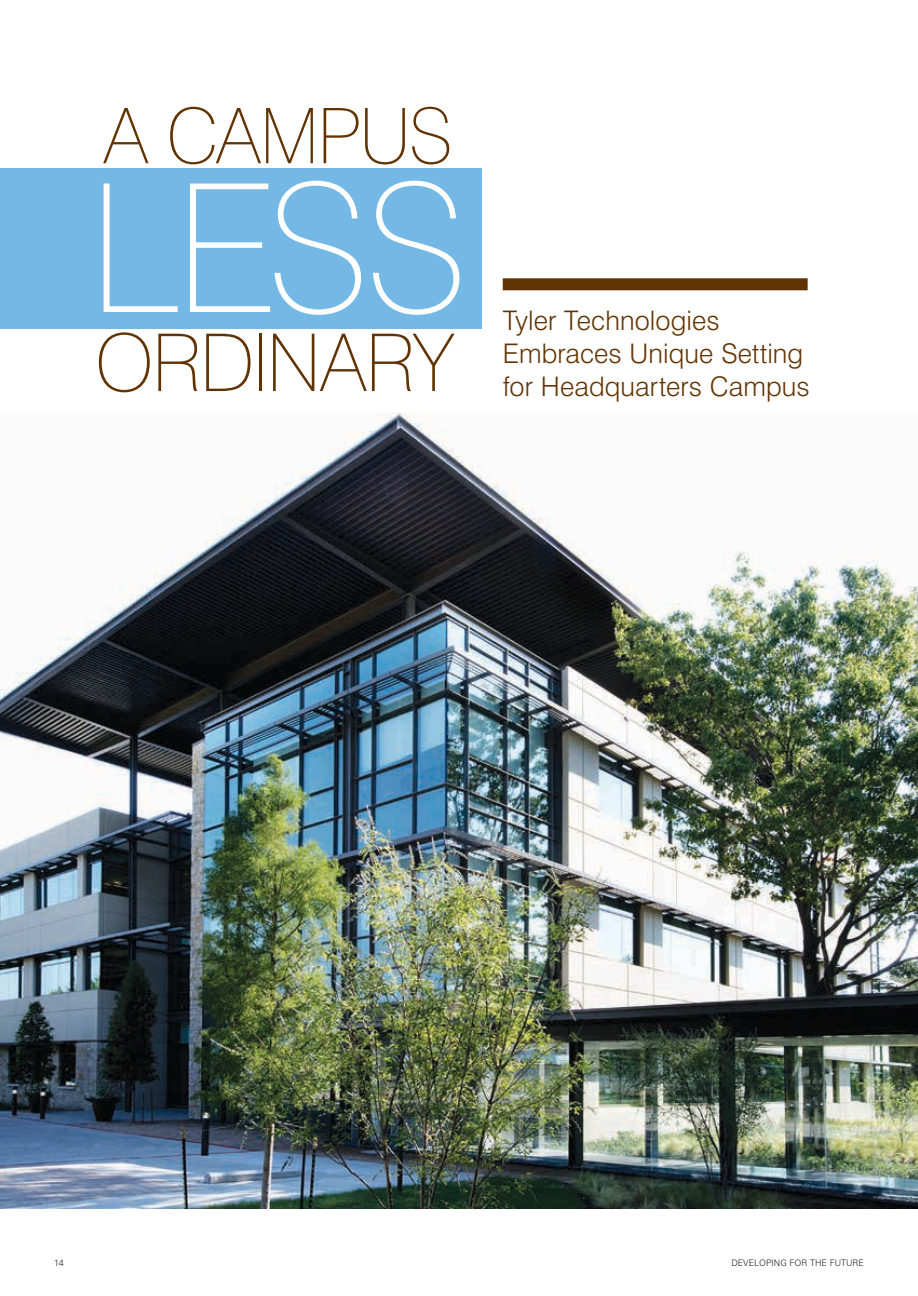
<style>
.page{position:relative;width:918px;height:1296px;background:#fff}
.page>*{position:absolute;margin:0;border:0;box-sizing:border-box;transform-origin:0 0}
.t1{font:100 178.65px "Swiss 721 BT";color:#fff}
.t2{font:100 79.8px "Swiss 721 BT";letter-spacing:-.025em;color:#623302}
.t3{font:100 76.8px "Swiss 721 BT";letter-spacing:-.03em;color:#623302}
.t4{font:300 27px/33px "Swiss 721 BT";letter-spacing:.005em;color:#623302}
.t5{font:300 9px "Zurich BT";color:#231f20}
</style>
<div class="page">
<div style="left:0;top:168px;width:482px;height:161px;background:#74b9e6"></div>
<img style="left:0;top:413px;width:918px;height:796px">
<div style="left:503px;top:278px;width:305px;height:12px;background:#623302"></div>
<h3 class="t3" style="left:104px;top:89px;width:350px">A CAMPUS</h3>
<h1 class="t1" style="left:89px;top:140px;width:380px">LESS</h1>
<h2 class="t2" style="left:95px;top:314px;width:362px">ORDINARY</h2>
<p class="t4" style="left:503px;top:304px;width:302px">Tyler Technologies<br>Embraces Unique Setting</p>
<p class="t4" style="left:503px;top:370px;width:308px">for Headquarters Campus</p>
<p class="t5" style="left:54px;top:1257px;width:11px">14</p>
<p class="t5" style="left:731px;top:1257px;width:134px">DEVELOPING FOR THE FUTURE</p>
</div>
